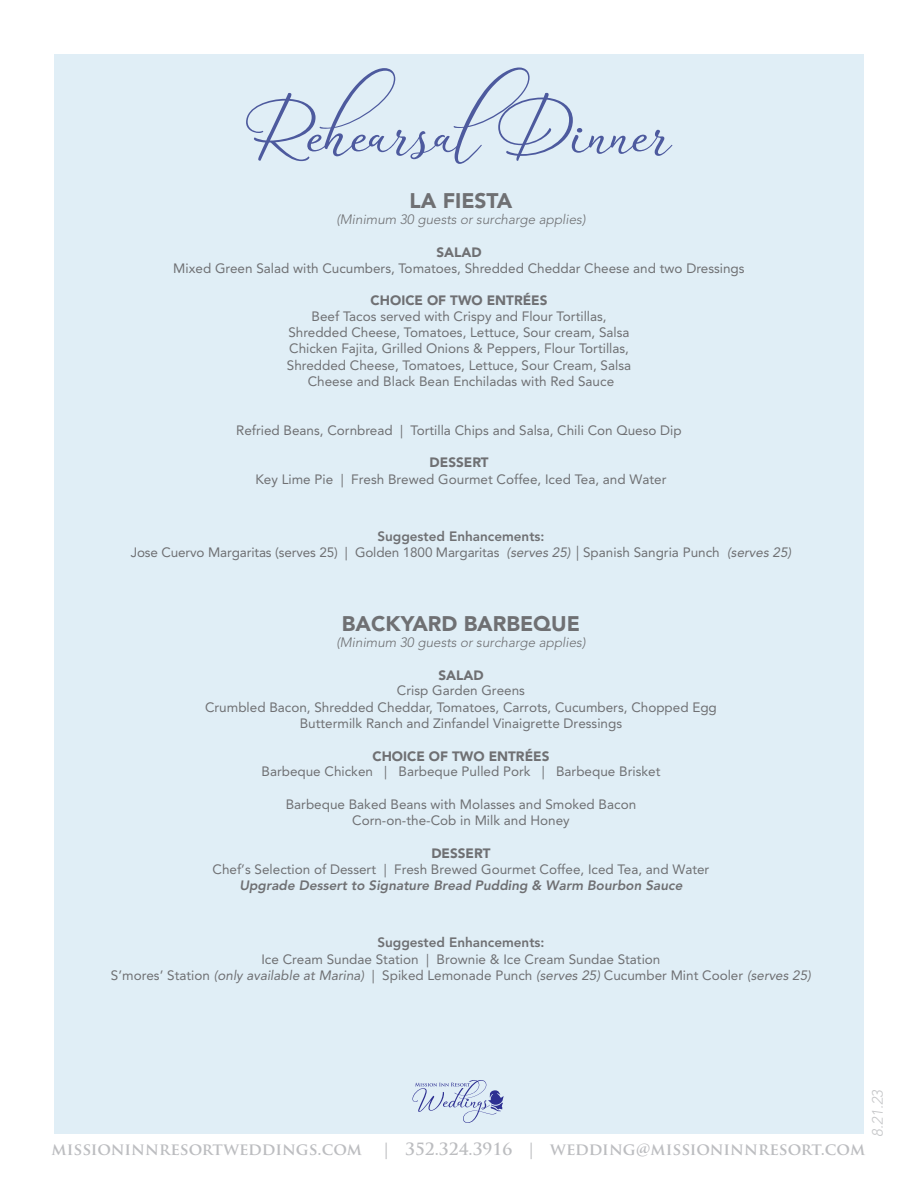
<style>
.page{position:relative;width:918px;height:1188px;background:#fff}
.page>*{position:absolute;margin:0;border:0;box-sizing:border-box;transform-origin:0 0}
.t1{font:90px "Galiano";color:#4d5a9e}
.t2{font:900 21px "Avenir LT Std";color:#6f7073}
.t3{font:700 16.5px "Trajan Pro";color:#bcbdc0}
.t4{font:italic 300 15px "Avenir LT Std";color:#c5c6c8}
.t5{font:13.5px/16.2px "Avenir LT Std";color:#6f7073;text-align:center}
.t6{font:italic 300 13.5px "Avenir LT Std";color:#6f7073}
.t7{font:900 13.5px "Avenir LT Std";color:#6f7073}
.t8{font:italic 800 13.5px "Avenir LT Std";color:#6f7073}
.t9{font:800 13.5px "Avenir LT Std";color:#6f7073}
.s1{font-weight:800}
.s2{font-style:italic}
</style>
<div class="page">
<div style="left:54px;top:54px;width:810px;height:1080px;background:#dfeef6"></div>
<svg style="left:412px;top:1080px;width:91px;height:43px"></svg>
<h1 class="t1" style="left:248px;top:69px;width:424px">RehearsalDinner</h1>
<h2 class="t2" style="left:410px;top:188px;width:104px">LA FIESTA</h2>
<p class="t6" style="left:336px;top:212px;width:251px">(Minimum 30 guests or surcharge applies)</p>
<p class="t7" style="left:436px;top:244px;width:47px">SALAD</p>
<p class="t5" style="left:173px;top:260px;width:573px">Mixed Green Salad with Cucumbers, Tomatoes, Shredded Cheddar Cheese and two Dressings</p>
<p class="t7" style="left:371px;top:292px;width:178px">CHOICE OF TWO ENTRÉES</p>
<p class="t5" style="left:287px;top:308px;width:346px">Beef Tacos served with Crispy and Flour Tortillas, Shredded Cheese, Tomatoes, Lettuce, Sour cream, Salsa Chicken Fajita, Grilled Onions &amp; Peppers, Flour Tortillas, Shredded Cheese, Tomatoes, Lettuce, Sour Cream, Salsa Cheese and Black Bean Enchiladas with Red Sauce</p>
<p class="t5" style="left:236px;top:422px;width:447px">Refried Beans, Cornbread | Tortilla Chips and Salsa, Chili Con Queso Dip</p>
<p class="t7" style="left:430px;top:454px;width:61px">DESSERT</p>
<p class="t5" style="left:255px;top:471px;width:412px">Key Lime Pie | Fresh Brewed Gourmet Coffee, Iced Tea, and Water</p>
<p class="t5" style="left:131px;top:528px;width:662px"><span class="s1">Suggested Enhancements:<br></span>Jose Cuervo Margaritas (serves 25) | Golden 1800 Margaritas <span class="s2">(serves 25) |</span> Spanish Sangria Punch <span class="s2">(serves 25)</span></p>
<h2 class="t2" style="left:342px;top:611px;width:240px">BACKYARD BARBEQUE</h2>
<p class="t6" style="left:336px;top:635px;width:251px">(Minimum 30 guests or surcharge applies)</p>
<p class="t7" style="left:438px;top:667px;width:47px">SALAD</p>
<p class="t5" style="left:205px;top:683px;width:513px">Crisp Garden Greens<br>Crumbled Bacon, Shredded Cheddar, Tomatoes, Carrots, Cucumbers, Chopped Egg<br>Buttermilk Ranch and Zinfandel Vinaigrette Dressings</p>
<p class="t7" style="left:373px;top:748px;width:178px">CHOICE OF TWO ENTRÉES</p>
<p class="t5" style="left:262px;top:764px;width:400px">Barbeque Chicken | Barbeque Pulled Pork | Barbeque Brisket</p>
<p class="t5" style="left:286px;top:796px;width:352px">Barbeque Baked Beans with Molasses and Smoked Bacon<br>Corn-on-the-Cob in Milk and Honey</p>
<p class="t7" style="left:431px;top:845px;width:61px">DESSERT</p>
<p class="t5" style="left:213px;top:861px;width:498px">Chef’s Selection of Dessert | Fresh Brewed Gourmet Coffee, Iced Tea, and Water</p>
<p class="t8" style="left:239px;top:877px;width:445px">Upgrade Dessert to Signature Bread Pudding &amp; Warm Bourbon Sauce</p>
<p class="t9" style="left:377px;top:935px;width:169px">Suggested Enhancements:</p>
<p class="t5" style="left:111px;top:951px;width:702px">Ice Cream Sundae Station | Brownie &amp; Ice Cream Sundae Station<br>S’mores’ Station <span class="s2">(only available at Marina)</span> | Spiked Lemonade Punch <span class="s2">(serves 25)</span> Cucumber Mint Cooler <span class="s2">(serves 25)</span></p>
<p class="t4" style="left:869px;top:1137px;width:49px;rotate:-90deg">8.21.23</p>
<p class="t3" style="left:52px;top:1139px;width:815px">MISSIONINNRESORTWEDDINGS.COM | 352.324.3916 | WEDDING@MISSIONINNRESORT.COM</p>
</div>
